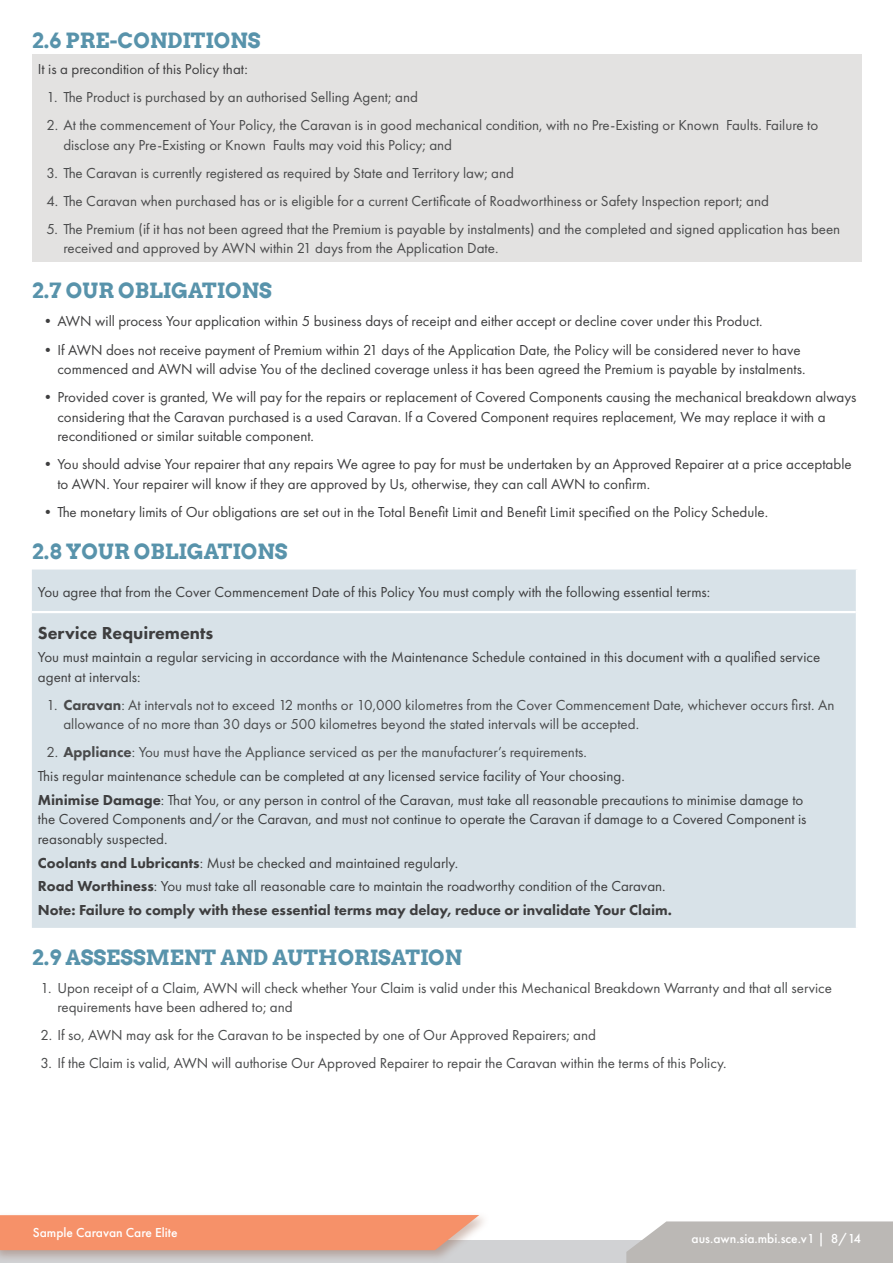
<style>
.page{position:relative;width:893px;height:1263px;background:#fff}
.page>*{position:absolute;margin:0;border:0;box-sizing:border-box;transform-origin:0 0}
.H2_Arvo{font:700 21px "Arvo";color:#5893ab}
.t1{font:800 18px "Futura PT";color:#3e3e3f}
.Body_Text{font:15px/19.5px "Futura PT";color:#3e3e3f}
.t2{font:15px/19.5px "Futura PT";color:#4a4b4c}
.Body_Text-2{font:800 15px "Futura PT";color:#3e3e3f}
.t3{font:500 13.5px "Futura PT";color:#fff}
.s1{font-weight:800}
</style>
<div class="page">
<div style="left:32px;top:54px;width:829px;height:208px;background:#e3e2e1"></div>
<div style="left:32px;top:569px;width:824px;height:359px;background:#d8e2e8"></div>
<hr style="left:32px;top:611px;width:824px;height:2px;background:#fff">
<div style="left:0;top:1241px;width:893px;height:22px;background:#d1d2d4"></div>
<svg style="left:626px;top:1221px;width:267px;height:42px;background:#bfbcb9"></svg>
<div style="left:0;top:1211px;width:490px;height:52px;background:#804931;opacity:.35"></div>
<svg style="left:0;top:1215px;width:479px;height:35px;background:#f4946e"></svg>
<p class="H2_Arvo" style="left:32px;top:27px;width:230px">2.6 PRE-CONDITIONS</p>
<p class="Body_Text" style="left:38px;top:59px;width:211px">It is a precondition of this Policy that:</p>
<p class="t2" style="left:46px;top:87px;width:373px">1. The Product is purchased by an authorised Selling Agent; and</p>
<p class="t2" style="left:63px;top:115px;width:756px;text-indent:-17px">2. At the commencement of Your Policy, the Caravan is in good mechanical condition, with no Pre-Existing or Known Faults. Failure to disclose any Pre-Existing or Known Faults may void this Policy; and</p>
<p class="t2" style="left:46px;top:163px;width:469px">3. The Caravan is currently registered as required by State and Territory law; and</p>
<p class="t2" style="left:46px;top:191px;width:724px">4. The Caravan when purchased has or is eligible for a current Certificate of Roadworthiness or Safety Inspection report; and</p>
<p class="t2" style="left:63px;top:219px;width:778px;text-indent:-17px">5. The Premium (if it has not been agreed that the Premium is payable by instalments) and the completed and signed application has been received and approved by AWN within 21 days from the Application Date.</p>
<p class="H2_Arvo" style="left:32px;top:278px;width:242px">2.7 OUR OBLIGATIONS</p>
<p class="Body_Text" style="left:40px;top:312px;width:724px">•AWN will process Your application within 5 business days of receipt and either accept or decline cover under this Product.</p>
<p class="Body_Text" style="left:57px;top:340px;width:749px;text-indent:-17px">•If AWN does not receive payment of Premium within 21 days of the Application Date, the Policy will be considered never to have commenced and AWN will advise You of the declined coverage unless it has been agreed the Premium is payable by instalments.</p>
<p class="Body_Text" style="left:57px;top:387px;width:801px;text-indent:-17px">•Provided cover is granted, We will pay for the repairs or replacement of Covered Components causing the mechanical breakdown always considering that the Caravan purchased is a used Caravan. If a Covered Component requires replacement, We may replace it with a reconditioned or similar suitable component.</p>
<p class="Body_Text" style="left:57px;top:454px;width:796px;text-indent:-17px">•You should advise Your repairer that any repairs We agree to pay for must be undertaken by an Approved Repairer at a price acceptable to AWN. Your repairer will know if they are approved by Us, otherwise, they can call AWN to confirm.</p>
<p class="Body_Text" style="left:40px;top:502px;width:729px">•The monetary limits of Our obligations are set out in the Total Benefit Limit and Benefit Limit specified on the Policy Schedule.</p>
<p class="H2_Arvo" style="left:32px;top:538px;width:257px">2.8 YOUR OBLIGATIONS</p>
<p class="Body_Text" style="left:38px;top:582px;width:674px">You agree that from the Cover Commencement Date of this Policy You must comply with the following essential terms:</p>
<h3 class="t1" style="left:38px;top:621px;width:177px">Service Requirements</h3>
<p class="Body_Text" style="left:38px;top:647px;width:784px">You must maintain a regular servicing in accordance with the Maintenance Schedule contained in this document with a qualified service agent at intervals:</p>
<p class="t2" style="left:63px;top:695px;width:772px;text-indent:-17px">1. <span class="s1">Caravan</span>: At intervals not to exceed 12 months or 10,000 kilometres from the Cover Commencement Date, whichever occurs first. An allowance of no more than 30 days or 500 kilometres beyond the stated intervals will be accepted.</p>
<p class="t2" style="left:46px;top:742px;width:542px">2. <span class="s1">Appliance</span>: You must have the Appliance serviced as per the manufacturer’s requirements.</p>
<p class="Body_Text" style="left:38px;top:766px;width:588px">This regular maintenance schedule can be completed at any licensed service facility of Your choosing.</p>
<p class="Body_Text" style="left:38px;top:790px;width:770px"><span class="s1">Minimise Damage</span>: That You, or any person in control of the Caravan, must take all reasonable precautions to minimise damage to the Covered Components and/or the Caravan, and must not continue to operate the Caravan if damage to a Covered Component is reasonably suspected.</p>
<p class="Body_Text" style="left:38px;top:853px;width:422px"><span class="s1">Coolants and Lubricants</span>: Must be checked and maintained regularly.</p>
<p class="Body_Text" style="left:38px;top:876px;width:629px"><span class="s1">Road Worthiness</span>: You must take all reasonable care to maintain the roadworthy condition of the Caravan.</p>
<p class="Body_Text-2" style="left:38px;top:901px;width:636px">Note: Failure to comply with these essential terms may delay, reduce or invalidate Your Claim.</p>
<p class="H2_Arvo" style="left:32px;top:944px;width:432px">2.9 ASSESSMENT AND AUTHORISATION</p>
<p class="t2" style="left:57px;top:978px;width:776px;text-indent:-17px">1. Upon receipt of a Claim, AWN will check whether Your Claim is valid under this Mechanical Breakdown Warranty and that all service requirements have been adhered to; and</p>
<p class="t2" style="left:40px;top:1025px;width:557px">2. If so, AWN may ask for the Caravan to be inspected by one of Our Approved Repairers; and</p>
<p class="t2" style="left:40px;top:1053px;width:688px">3. If the Claim is valid, AWN will authorise Our Approved Repairer to repair the Caravan within the terms of this Policy.</p>
<p class="t3" style="left:33px;top:1224px;width:146px">Sample Caravan Care Elite</p>
<p class="t3" style="left:692px;top:1230px;width:171px">aus.awn.sia.mbi.sce.v1 | 8/14</p>
</div>
